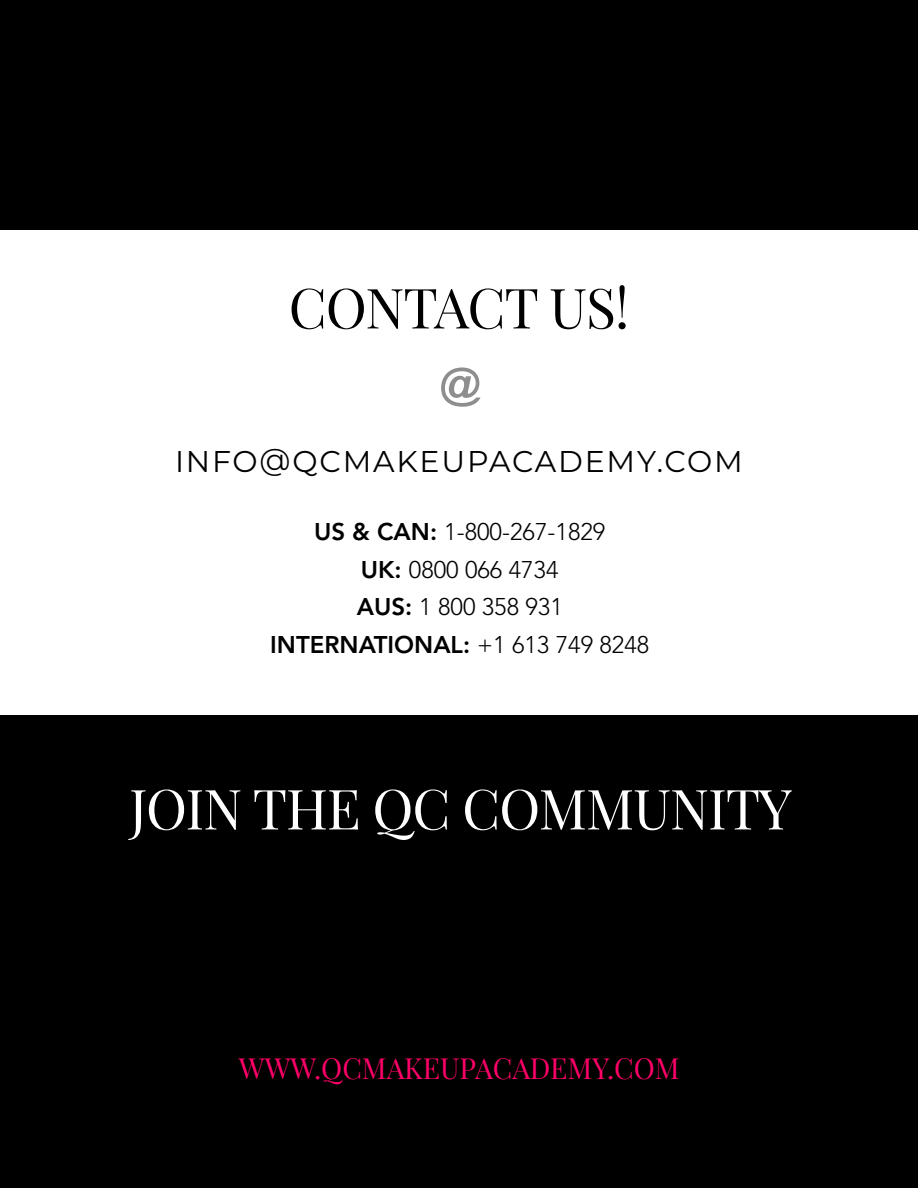
<style>
.page{position:relative;width:918px;height:1188px;background:#fff}
.page>*{position:absolute;margin:0;border:0;box-sizing:border-box;transform-origin:0 0}
.t1{font:55.5px "Playfair Display";letter-spacing:-.02em;color:#fff}
.t2{font:55.5px "Playfair Display";letter-spacing:-.02em;color:#000}
.t3{font:30px "Montserrat";letter-spacing:.06em;color:#000}
.t4{font:28.5px "Playfair Display";color:#ff0068}
.t5{font:300 24px/37.5px "Avenir LT Std";color:#000;text-align:center}
.s1{font-weight:800}
</style>
<div class="page">
<div style="left:0;top:716px;width:918px;height:472px;background:#000"></div>
<div style="left:0;top:0;width:918px;height:230px;background:#000"></div>
<svg style="left:441px;top:368px;width:40px;height:39px"></svg>
<h1 class="t2" style="left:289px;top:264px;width:342px">CONTACT US!</h1>
<p class="t3" style="left:175px;top:441px;width:569px">INFO@QCMAKEUPACADEMY.COM</p>
<p class="t5" style="left:270px;top:513px;width:381px"><span class="s1">US &amp; CAN:</span> 1-800-267-1829<br><span class="s1">UK:</span> 0800 066 4734<br><span class="s1">AUS:</span> 1 800 358 931<br><span class="s1">INTERNATIONAL:</span> +1 613 749 8248</p>
<h1 class="t1" style="left:129px;top:765px;width:664px">JOIN THE QC COMMUNITY</h1>
<p class="t4" style="left:239px;top:1046px;width:442px">WWW.QCMAKEUPACADEMY.COM</p>
</div>
